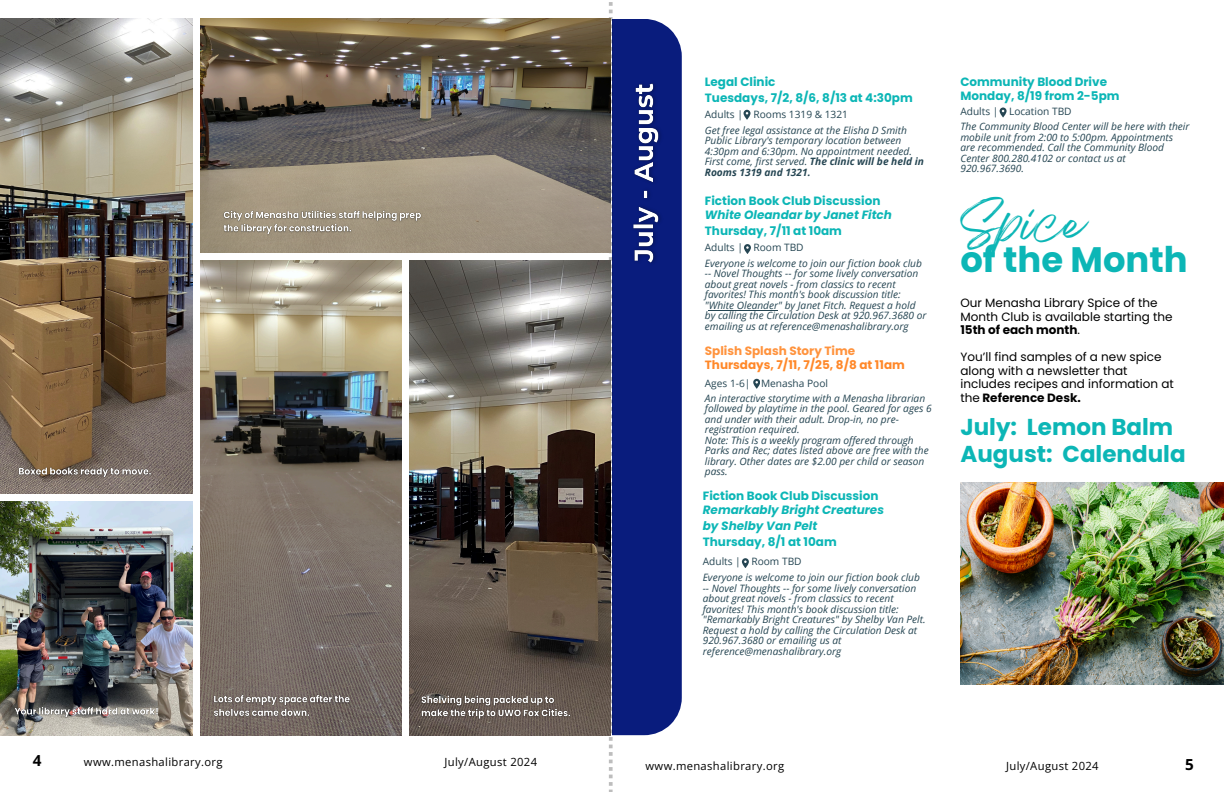
<style>
.page{position:relative;width:1224px;height:792px;background:#fff}
.page>*{position:absolute;margin:0;border:0;box-sizing:border-box;transform-origin:0 0}
.t1{font:40.6px "Breathing";color:#0cb6b6}
.t2{font:700 35.4px "Poppins";color:#0cb6b6}
.t3{font:700 23px "Poppins";color:#0cb6b6}
.t4{font:700 15.2px "Open Sans";color:#000}
.t5{font:12px/13.5px "Poppins";color:#000}
.t6{font:700 12px "Poppins";color:#0cb6b6}
.t7{font:italic 700 12px "Poppins";color:#0cb6b6}
.t8{font:700 12px "Poppins";color:#ff8829}
.t9{font:700 12px "Poppins";color:#ff933d}
.t10{font:11.2px "Open Sans";letter-spacing:.03em;color:#000}
.t11{font:italic 10.2px/10.5px "Open Sans";color:#264653}
.t12{font:10.2px "Open Sans";color:#264653}
.s1{font-weight:700}
</style>
<div class="page">
<div style="left:613px;top:19px;width:69px;height:716px;background:#091c7d"></div>
<svg style="left:609px;top:2px;width:4px;height:790px"></svg>
<svg style="left:744px;top:244px;width:7px;height:10px"></svg>
<svg style="left:753px;top:379px;width:7px;height:10px"></svg>
<svg style="left:742px;top:558px;width:7px;height:10px"></svg>
<img style="left:960px;top:482px;width:264px;height:203px">
<img style="left:0;top:19px;width:193px;height:475px">
<img style="left:0;top:501px;width:193px;height:234px">
<img style="left:200px;top:19px;width:410px;height:234px">
<img style="left:200px;top:260px;width:202px;height:475px">
<img style="left:410px;top:260px;width:200px;height:475px">
<hr style="left:709px;top:310px;width:69px;height:1px;background:#264653">
<svg style="left:1000px;top:108px;width:6px;height:9px"></svg>
<img style="left:628px;top:75px;width:39px;height:195px">
<svg style="left:744px;top:110px;width:6px;height:10px"></svg>
<img style="left:212px;top:693px;width:140px;height:26px">
<img style="left:420px;top:694px;width:152px;height:28px">
<img style="left:12px;top:705px;width:148px;height:16px">
<img style="left:17px;top:465px;width:136px;height:15px">
<img style="left:221px;top:209px;width:203px;height:28px">
<p class="t6" style="left:705px;top:73px;width:72px">Legal Clinic</p>
<p class="t11" style="left:705px;top:124px;width:221px">Get free legal assistance at the Elisha D Smith Public Library's temporary location between 4:30pm and 6:30pm. No appointment needed.<br>First come, first served. <span class="s1">The clinic will be held in Rooms 1319 and 1321.</span></p>
<p class="t6" style="left:705px;top:89px;width:209px">Tuesdays, 7/2, 8/6, 8/13 at 4:30pm</p>
<p class="t12" style="left:705px;top:107px;width:145px">Adults | Rooms 1319 &amp; 1321</p>
<p class="t6" style="left:705px;top:192px;width:177px">Fiction Book Club Discussion</p>
<h5 class="t7" style="left:705px;top:206px;width:189px">White Oleandar by Janet Fitch</h5>
<h5 class="t6" style="left:705px;top:223px;width:139px">Thursday, 7/11 at 10am</h5>
<h5 class="t12" style="left:705px;top:240px;width:100px">Adults | Room TBD</h5>
<p class="t11" style="left:705px;top:258px;width:223px">Everyone is welcome to join our fiction book club -- Novel Thoughts -- for some lively conversation about great novels - from classics to recent favorites! This month's book discussion title: "White Oleander" byJanet Fitch. Request a hold by calling the Circulation Desk at 920.967.3680 or emailing us at reference@menashalibrary.org</p>
<h4 class="t9" style="left:705px;top:342px;width:152px">Splish Splash Story Time</h4>
<p class="t8" style="left:705px;top:357px;width:202px">Thursdays, 7/11, 7/25, 8/8 at 11am</p>
<p class="t11" style="left:705px;top:392px;width:228px">An interactive storytime with a Menasha librarian followed by playtime in the pool. Geared for ages 6 and under with their adult. Drop-in, no pre&shy;registration required.</p>
<h4 class="t11" style="left:705px;top:434px;width:225px">Note: This is a weekly program offered through Parks and Rec; dates listed above are free with the library. Other dates are $2.00 per child or season pass.</h4>
<h5 class="t12" style="left:705px;top:376px;width:125px">Ages 1-6| Menasha Pool</h5>
<h5 class="t6" style="left:703px;top:487px;width:177px">Fiction Book Club Discussion</h5>
<h5 class="t7" style="left:703px;top:502px;width:183px">Remarkably Bright Creatures</h5>
<h5 class="t7" style="left:703px;top:517px;width:116px">by Shelby Van Pelt</h5>
<p class="t6" style="left:703px;top:533px;width:135px">Thursday, 8/1 at 10am</p>
<p class="t12" style="left:703px;top:554px;width:100px">Adults | Room TBD</p>
<h5 class="t11" style="left:703px;top:572px;width:224px">Everyone is welcome to join our fiction book club -- Novel Thoughts -- for some lively conversation about great novels - from classics to recent favorites! This month's book discussion title: "Remarkably Bright Creatures" by Shelby Van Pelt.<br>Request a hold by calling the Circulation Desk at 920.967.3680 or emailing us at reference@menashalibrary.org</h5>
<h1 class="t6" style="left:960px;top:73px;width:148px">Community Blood Drive</h1>
<h5 class="t6" style="left:960px;top:87px;width:161px">Monday, 8/19 from 2-5pm</h5>
<p class="t12" style="left:960px;top:105px;width:113px">Adults | Location TBD</p>
<h5 class="t11" style="left:960px;top:121px;width:231px">The Community Blood Center will be here with their mobile unit from 2:00 to 5:00pm. Appointments are recommended. Call the Community Blood Center 800.280.4102 or contact us at 920.967.3690.</h5>
<h5 class="t1" style="left:960px;top:212px;width:126px">Spice</h5>
<p class="t2" style="left:960px;top:235px;width:229px">of the Month</p>
<h6 class="t5" style="left:960px;top:296px;width:214px">Our Menasha Library Spice of the<br>Month Club is available starting the<br><span class="s1">15th of each month</span>.</h6>
<h5 class="t5" style="left:960px;top:350px;width:215px">You’ll find samples of a new spice along with a newsletter that includes recipes and information at the <span class="s1">Reference Desk.</span></h5>
<p class="t3" style="left:960px;top:411px;width:214px">July: Lemon Balm</p>
<p class="t3" style="left:960px;top:438px;width:227px">August: Calendula</p>
<h5 class="t4" style="left:33px;top:750px;width:10px">4</h5>
<h2 class="t10" style="left:84px;top:754px;width:140px">www.menashalibrary.org</h2>
<p class="t10" style="left:445px;top:754px;width:94px">July/August 2024</p>
<p class="t10" style="left:646px;top:758px;width:140px">www.menashalibrary.org</p>
<h6 class="t10" style="left:1006px;top:758px;width:94px">July/August 2024</h6>
<p class="t4" style="left:1185px;top:754px;width:10px">5</p>
</div>
